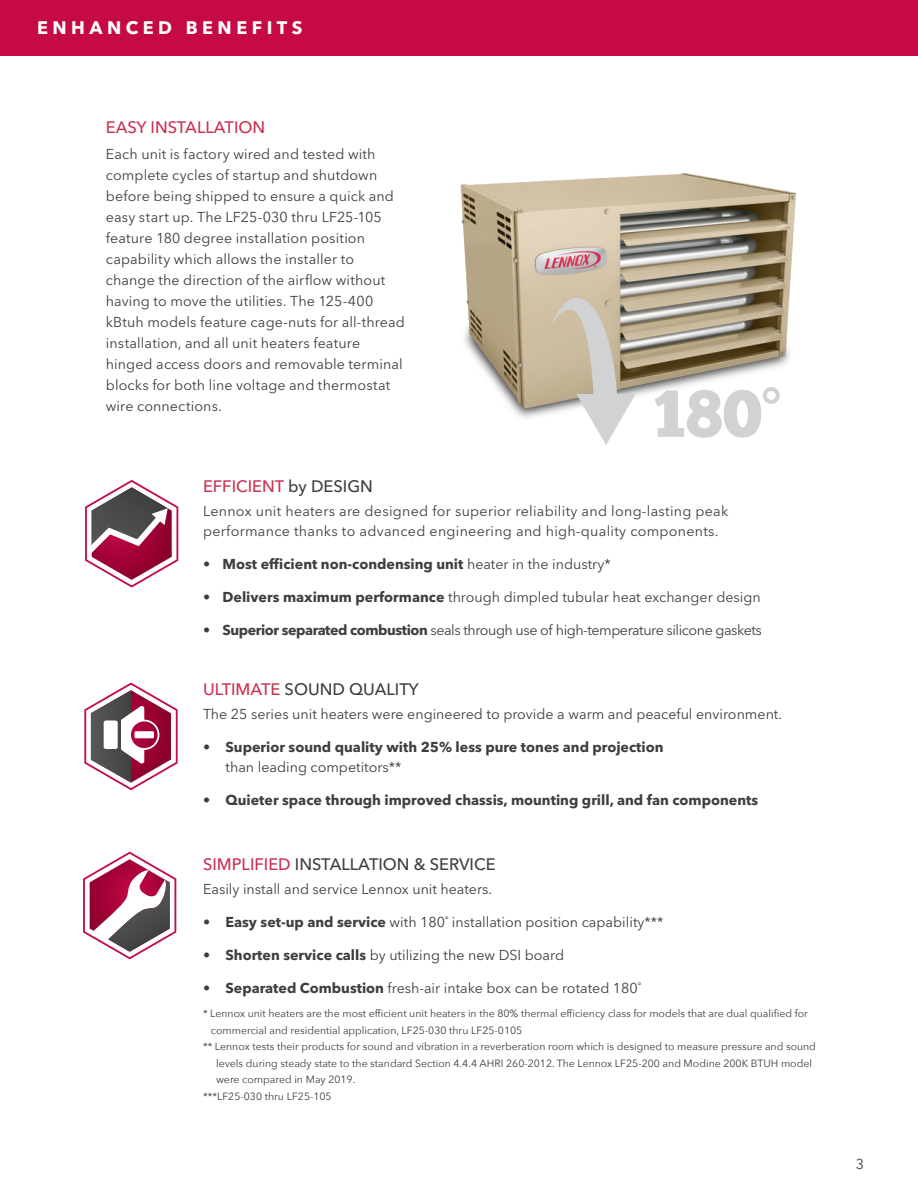
<style>
.page{position:relative;width:918px;height:1188px;background:#fff}
.page>*{position:absolute;margin:0;border:0;box-sizing:border-box;transform-origin:0 0}
.headline_1{font:700 18px "Avenir Next LT Pro";letter-spacing:.25em;color:#fff}
.Upper_and_Lower_Subs{font:500 16.5px "Avenir Next LT Pro";color:#3e3e3f}
.Upper_and_Lower_Subs-2{font:500 16.5px "Avenir Next LT Pro";color:#ca3150}
.Body_copy{font:14.25px/21px "Avenir Next LT Pro";letter-spacing:.005em;color:#3e3e3f}
.Body_copy-2{font:700 14.25px/19.5px "Avenir Next LT Pro";color:#3e3e3f}
.Upper_and_Lower_Subs-3{font:14.25px/19.5px "Avenir Next LT Pro";letter-spacing:.02em;color:#3e3e3f}
.Body_copy-3{font:14.25px "Avenir Next LT Pro";letter-spacing:-.03em;color:#3e3e3f}
.Chart_Sub_head{font:10.5px "Avenir Next";color:#3e3e3f}
.s1{color:#3e3e3f}
.s2{font-weight:400}
.s3{font-weight:700}
.s4{color:#ca3150}
</style>
<div class="page">
<div style="left:0;top:0;width:918px;height:55px;background:#c60a45"></div>
<svg style="left:83px;top:852px;width:93px;height:107px"></svg>
<svg style="left:85px;top:480px;width:93px;height:108px"></svg>
<svg style="left:84px;top:683px;width:94px;height:107px"></svg>
<div style="left:135px;top:731px;width:19px;height:7px;background:#fff"></div>
<img style="left:460px;top:173px;width:337px;height:265px">
<svg style="left:552px;top:298px;width:84px;height:147px"></svg>
<p class="headline_1" style="left:37px;top:17px;width:267px">ENHANCED BENEFITS</p>
<p class="Upper_and_Lower_Subs-2" style="left:106px;top:118px;width:161px">EASY INSTALLATION</p>
<p class="Body_copy" style="left:106px;top:143px;width:301px">Each unit is factory wired and tested with complete cycles of startup and shutdown before being shipped to ensure a quick and easy start up. The LF25-030 thru LF25-105 feature 180 degree installation position capability which allows the installer to change the direction of the airflow without having to move the utilities. The 125-400 kBtuh models feature cage-nuts for all-thread installation, and all unit heaters feature hinged access doors and removable terminal blocks for both line voltage and thermostat wire connections.</p>
<p class="Upper_and_Lower_Subs-2" style="left:203px;top:477px;width:171px">EFFICIENT <span class="s1">by DESIGN</span></p>
<p class="Upper_and_Lower_Subs-3" style="left:203px;top:502px;width:527px">Lennox unit heaters are designed for superior reliability and long-lasting peak performance thanks to advanced engineering and high-quality components.</p>
<p class="Body_copy-2" style="left:203px;top:554px;width:409px">• Most efficient non-condensing unit <span class="s2">heater in the industry*</span></p>
<p class="Body_copy" style="left:203px;top:586px;width:559px"><span class="s3">• Delivers maximum performance</span> through dimpled tubular heat exchanger design</p>
<p class="Body_copy-3" style="left:203px;top:621px;width:560px"><span class="s3">• Superior separated combustion</span> seals through use of high-temperature silicone gaskets</p>
<p class="Upper_and_Lower_Subs" style="left:203px;top:679px;width:217px"><span class="s4">ULTIMATE</span> SOUND QUALITY</p>
<p class="Body_copy" style="left:203px;top:704px;width:581px">The 25 series unit heaters were engineered to provide a warm and peaceful environment.</p>
<p class="Body_copy-2" style="left:226px;top:737px;width:440px;text-indent:-22px">• Superior sound quality with 25% less pure tones and projection <span class="s2">than leading competitors**</span></p>
<p class="Body_copy-2" style="left:203px;top:790px;width:557px">• Quieter space through improved chassis, mounting grill, and fan components</p>
<p class="Upper_and_Lower_Subs" style="left:203px;top:854px;width:294px"><span class="s4">SIMPLIFIED</span> INSTALLATION &amp; SERVICE</p>
<p class="Body_copy" style="left:203px;top:878px;width:291px">Easily install and service Lennox unit heaters.</p>
<p class="Body_copy" style="left:203px;top:911px;width:462px"><span class="s3">• Easy set-up and service</span> with 180˚ installation position capability***</p>
<p class="Body_copy" style="left:203px;top:944px;width:363px"><span class="s3">• Shorten service calls</span> by utilizing the new DSI board</p>
<p class="Body_copy" style="left:203px;top:977px;width:440px"><span class="s3">• Separated Combustion</span> fresh-air intake box can be rotated 180˚</p>
<p class="Chart_Sub_head" style="left:203px;top:1005px;width:607px">* Lennox unit heaters are the most efficient unit heaters in the 80% thermal efficiency class for models that are dual qualified for</p>
<p class="Chart_Sub_head" style="left:211px;top:1021px;width:313px">commercial and residential application, LF25-030 thru LF25-0105</p>
<p class="Chart_Sub_head" style="left:203px;top:1038px;width:614px">** Lennox tests their products for sound and vibration in a reverberation room which is designed to measure pressure and sound</p>
<p class="Chart_Sub_head" style="left:216px;top:1054px;width:597px">levels during steady state to the standard Section 4.4.4 AHRI 260-2012. The Lennox LF25-200 and Modine 200K BTUH model</p>
<p class="Chart_Sub_head" style="left:216px;top:1071px;width:141px">were compared in May 2019.</p>
<p class="Chart_Sub_head" style="left:203px;top:1087px;width:130px">***LF25-030 thru LF25-105</p>
<p class="Body_copy" style="left:856px;top:1153px;width:10px">3</p>
</div>
